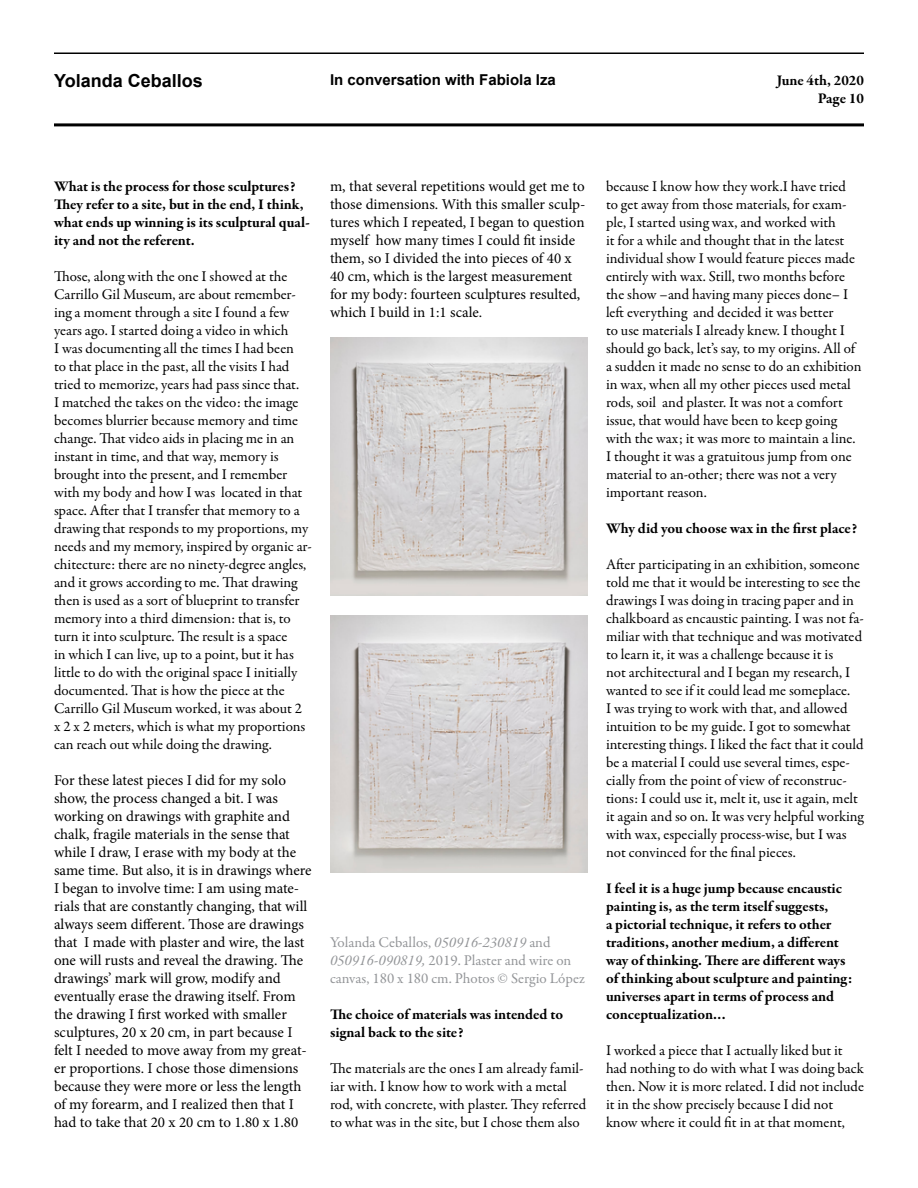
<style>
.page{position:relative;width:918px;height:1188px;background:#fff}
.page>*{position:absolute;margin:0;border:0;box-sizing:border-box;transform-origin:0 0}
.t1{font:700 18px "Arial";color:#000}
.t2{font:15px/18px "Garamond Premr Pro";color:#000}
.t3{font:15px/18px "Minion Pro";color:#000}
.t4{font:700 15px/18px "Garamond Premr Pro";letter-spacing:-.005em;color:#000}
.t5{font:15px/18px "Garamond Premr Pro";color:#939598}
.t6{font:700 15px "Arial";color:#000}
.s1{font-style:italic}
</style>
<div class="page">
<hr style="left:54px;top:52px;width:810px;height:2px;background:#000">
<hr style="left:54px;top:123px;width:810px;height:3px;background:#000">
<img style="left:330px;top:338px;width:258px;height:257px">
<img style="left:330px;top:615px;width:258px;height:258px">
<p class="t1" style="left:54px;top:69px;width:150px">Yolanda Ceballos</p>
<p class="t6" style="left:330px;top:70px;width:227px">In conversation with Fabiola Iza</p>
<p class="t4" style="left:777px;top:72px;width:89px;text-align:right">June 4th, 2020<br>Page 10</p>
<p class="t4" style="left:54px;top:177px;width:257px">What is the process for those sculptures?<br>They refer to a site, but in the end, I think, what ends up winning is its sculptural qual&shy;ity and not the referent.</p>
<p class="t2" style="left:54px;top:268px;width:260px">Those, along with the one I showed at the Carrillo Gil Museum, are about remember&shy;ing a moment through a site I found a few years ago. I started doing a video in which<br>I was documenting all the times I had been<br>to that place in the past, all the visits I had tried to memorize, years had pass since that.<br>I matched the takes on the video: the image becomes blurrier because memory and time change. That video aids in placing me in an instant in time, and that way, memory is brought into the present, and I remember with my body and how I was located in that space. After that I transfer that memory to a drawing that responds to my proportions, my needs and my memory, inspired by organic ar&shy;chitecture: there are no ninety-degree angles, and it grows according to me. That drawing then is used as a sort of blueprint to transfer memory into a third dimension: that is, to turn it into sculpture. The result is a space<br>in which I can live, up to a point, but it has little to do with the original space I initially documented. That is how the piece at the Carrillo Gil Museum worked, it was about 2 x 2 x 2 meters, which is what my proportions can reach out while doing the drawing.</p>
<p class="t3" style="left:54px;top:771px;width:259px">For these latest pieces I did for my solo show, the process changed a bit. I was working on drawings with graphite and chalk, fragile materials in the sense that while I draw, I erase with my body at the same time. But also, it is in drawings where I began to involve time: I am using mate&shy;rials that are constantly changing, that will always seem different. Those are drawings that I made with plaster and wire, the last one will rusts and reveal the drawing. The drawings’ mark will grow, modify and eventually erase the drawing itself. From the drawing I first worked with smaller sculptures, 20 x 20 cm, in part because I felt I needed to move away from my great&shy;er proportions. I chose those dimensions because they were more or less the length of my forearm, and I realized then that I had to take that 20 x 20 cm to 1.80 x 1.80</p>
<p class="t3" style="left:330px;top:177px;width:257px">m, that several repetitions would get me to those dimensions. With this smaller sculp&shy;tures which I repeated, I began to question myself how many times I could fit inside them, so I divided the into pieces of 40 x 40 cm, which is the largest measurement for my body: fourteen sculptures resulted, which I build in 1:1 scale.</p>
<p class="t5" style="left:330px;top:934px;width:256px">Yolanda Ceballos, <span class="s1">050916-230819</span> and<br><span class="s1">050916-090819,</span> 2019. Plaster and wire on canvas, 180 x 180 cm. Photos © Sergio López</p>
<p class="t4" style="left:330px;top:1005px;width:235px">The choice of materials was intended to signal back to the site?</p>
<p class="t2" style="left:330px;top:1060px;width:258px">The materials are the ones I am already famil&shy;iar with. I know how to work with a metal rod, with concrete, with plaster. They referred to what was in the site, but I chose them also</p>
<p class="t2" style="left:606px;top:178px;width:257px">because I know how they work.I have tried to get away from those materials, for exam&shy;ple, I started using wax, and worked with<br>it for a while and thought that in the latest individual show I would feature pieces made entirely with wax. Still, two months before the show –and having many pieces done– I left everything and decided it was better<br>to use materials I already knew. I thought I should go back, let’s say, to my origins. All of a sudden it made no sense to do an exhibition in wax, when all my other pieces used metal rods, soil and plaster. It was not a comfort issue, that would have been to keep going with the wax; it was more to maintain a line.<br>I thought it was a gratuitous jump from one material to an-other; there was not a very important reason.</p>
<p class="t4" style="left:606px;top:519px;width:253px">Why did you choose wax in the first place?</p>
<p class="t2" style="left:606px;top:556px;width:259px">After participating in an exhibition, someone told me that it would be interesting to see the drawings I was doing in tracing paper and in chalkboard as encaustic painting. I was not fa&shy;miliar with that technique and was motivated to learn it, it was a challenge because it is<br>not architectural and I began my research, I wanted to see if it could lead me someplace.<br>I was trying to work with that, and allowed intuition to be my guide. I got to somewhat interesting things. I liked the fact that it could be a material I could use several times, espe&shy;cially from the point of view of reconstruc&shy;tions: I could use it, melt it, use it again, melt it again and so on. It was very helpful working with wax, especially process-wise, but I was not convinced for the final pieces.</p>
<p class="t4" style="left:606px;top:879px;width:248px">I feel it is a huge jump because encaustic painting is, as the term itself suggests,<br>a pictorial technique, it refers to other traditions, another medium, a different way of thinking. There are different ways of thinking about sculpture and painting: universes apart in terms of process and conceptualization…</p>
<p class="t2" style="left:606px;top:1042px;width:260px">I worked a piece that I actually liked but it had nothing to do with what I was doing back then. Now it is more related. I did not include it in the show precisely because I did not know where it could fit in at that moment,</p>
</div>
